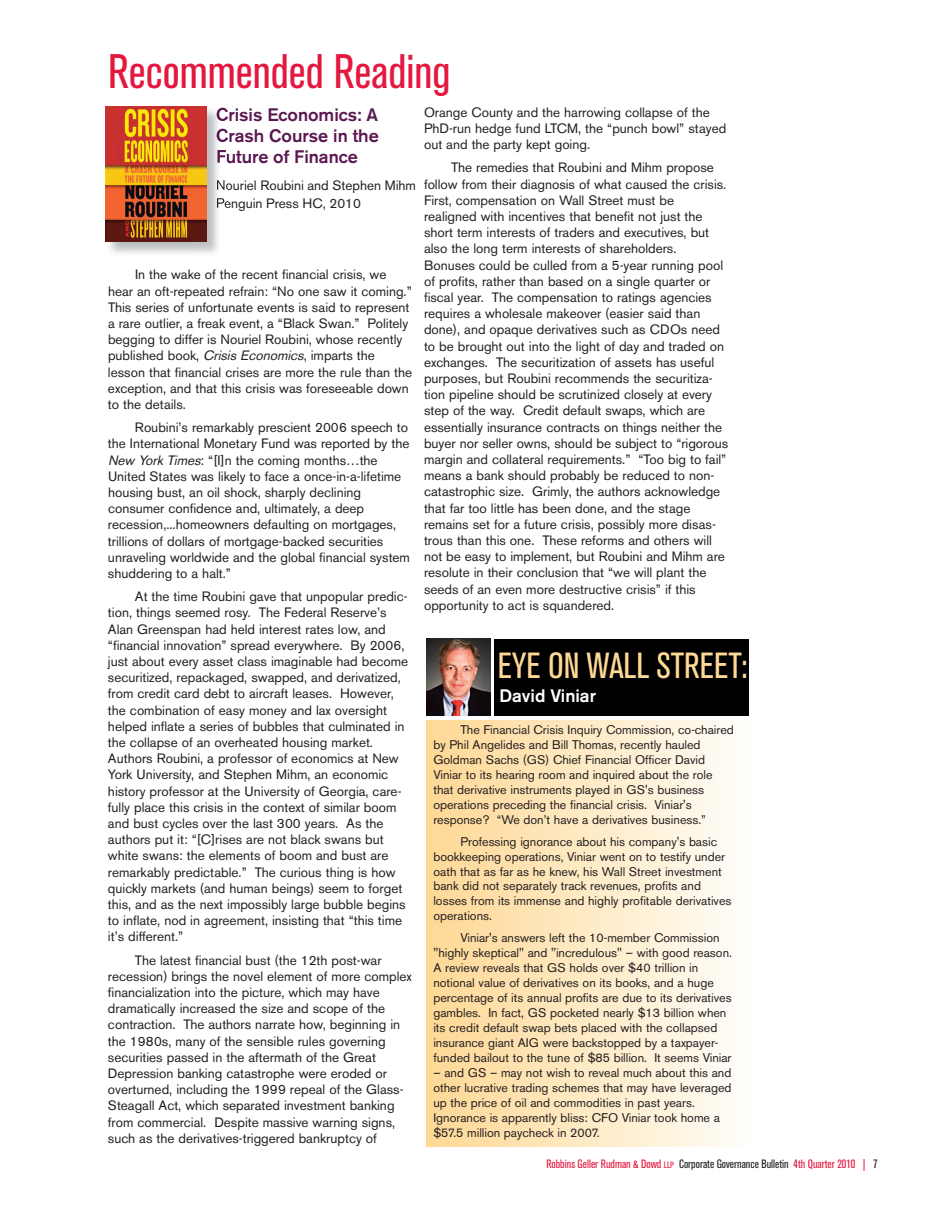
<style>
.page{position:relative;width:945px;height:1215px;background:#fff}
.page>*{position:absolute;margin:0;border:0;box-sizing:border-box;transform-origin:0 0}
.t1{font:condensed 48px "Akzidenz Grotesk BQ";color:#e4183e}
.t2{font:condensed 36px "Akzidenz Grotesk BQ";color:#fed895}
.t3{font:500 18px/21px "Akzidenz Grotesk BE";color:#5a1750;text-align:justify}
.t4{font:500 18px "Akzidenz Grotesk BE";color:#fff}
.t5{font:13.5px/16.2px "Akzidenz Grotesk BE";color:#231f20}
.t6{font:12.45px/15px "Akzidenz Grotesk BE";color:#231f20}
.t7{font:condensed 12px "Akzidenz Grotesk BQ";color:#e4183e}
.s1{font-style:italic}
.s2{font-size:9px}
.s3{color:#231f20}
</style>
<div class="page">
<img style="left:105px;top:106px;width:120px;height:147px">
<svg style="left:217px;top:108px;width:10px;height:13px"></svg>
<svg style="left:217px;top:129px;width:10px;height:13px"></svg>
<svg style="left:217px;top:150px;width:10px;height:13px"></svg>
<svg style="left:217px;top:180px;width:10px;height:10px"></svg>
<svg style="left:217px;top:198px;width:10px;height:11px"></svg>
<img style="left:106px;top:107px;width:101px;height:135px">
<div style="left:426px;top:720px;width:325px;height:426px;background:linear-gradient(to right,#fed793,#fefefb)"></div>
<img style="left:427px;top:639px;width:64px;height:76px">
<div style="left:495px;top:639px;width:254px;height:77px;background:#000001"></div>
<h1 class="t1" style="left:108px;top:54px;width:344px">Recommended Reading</h1>
<h3 class="t3" style="left:216px;top:105px;width:164px">Crisis Economics: A Crash Course in the Future of Finance</h3>
<p class="t5" style="left:216px;top:177px;width:201px;line-height:18px">Nouriel Roubini and Stephen Mihm<br>Penguin Press HC, 2010</p>
<p class="t5" style="left:424px;top:105px;width:304px">Orange County and the harrowing collapse of the<br>PhD-run hedge fund LTCM, the “punch bowl” stayed out and the party kept going.</p>
<p class="t5" style="left:424px;top:161px;width:306px;text-indent:27px">The remedies that Roubini and Mihm propose follow from their diagnosis of what caused the crisis.<br>First, compensation on Wall Street must be realigned with incentives that benefit not just the short term interests of traders and executives, but also the long term interests of shareholders.<br>Bonuses could be culled from a 5-year running pool of profits, rather than based on a single quarter or fiscal year. The compensation to ratings agencies requires a wholesale makeover (easier said than done), and opaque derivatives such as CDOs need to be brought out into the light of day and traded on exchanges. The securitization of assets has useful purposes, but Roubini recommends the securitiza&shy;tion pipeline should be scrutinized closely at every step of the way. Credit default swaps, which are essentially insurance contracts on things neither the buyer nor seller owns, should be subject to “rigorous margin and collateral requirements.” “Too big to fail” means a bank should probably be reduced to non&shy;catastrophic size. Grimly, the authors acknowledge that far too little has been done, and the stage remains set for a future crisis, possibly more disas&shy;trous than this one. These reforms and others will not be easy to implement, but Roubini and Mihm are resolute in their conclusion that “we will plant the seeds of an even more destructive crisis” if this opportunity to act is squandered.</p>
<p class="t5" style="left:108px;top:268px;width:306px;text-indent:27px">In the wake of the recent financial crisis, we hear an oft-repeated refrain: “No one saw it coming.” This series of unfortunate events is said to represent a rare outlier, a freak event, a “Black Swan.” Politely begging to differ is Nouriel Roubini, whose recently published book, <span class="s1">CrisisEconomics</span>, imparts the lesson that financial crises are more the rule than the exception, and that this crisis was foreseeable down to the details.</p>
<p class="t5" style="left:108px;top:421px;width:304px;text-indent:27px">Roubini’s remarkably prescient 2006 speech to the International Monetary Fund was reported by the <span class="s1">NewYork Times</span>: “[I]n the coming months…the United States was likely to face a once-in-a-lifetime housing bust, an oil shock, sharply declining consumer confidence and, ultimately, a deep recession,...homeowners defaulting on mortgages, trillions of dollars of mortgage-backed securities unraveling worldwide and the global financial system shuddering to a halt.”</p>
<p class="t5" style="left:108px;top:590px;width:302px;text-indent:27px">At the time Roubini gave that unpopular predic&shy;tion, things seemed rosy. The Federal Reserve’s Alan Greenspan had held interest rates low, and “financial innovation” spread everywhere. By 2006, just about every asset class imaginable had become securitized, repackaged, swapped, and derivatized, from credit card debt to aircraft leases. However, the combination of easy money and lax oversight helped inflate a series of bubbles that culminated in the collapse of an overheated housing market.<br>Authors Roubini, a professor of economics at New York University, and Stephen Mihm, an economic history professor at the University of Georgia, care&shy;fully place this crisis in the context of similar boom and bust cycles over the last 300 years. As the authors put it: “[C]rises are not black swans but white swans: the elements of boom and bust are remarkably predictable.” The curious thing is how quickly markets (and human beings) seem to forget this, and as the next impossibly large bubble begins to inflate, nod in agreement, insisting that “this time it’s different.”</p>
<p class="t5" style="left:108px;top:953px;width:305px;text-indent:27px">The latest financial bust (the 12th post-war recession) brings the novel element of more complex financialization into the picture, which may have dramatically increased the size and scope of the contraction. The authors narrate how, beginning in the 1980s, many of the sensible rules governing securities passed in the aftermath of the Great Depression banking catastrophe were eroded or overturned, including the 1999 repeal of the Glass-Steagall Act, which separated investment banking from commercial. Despite massive warning signs, such as the derivatives-triggered bankruptcy of</p>
<h2 class="t2" style="left:498px;top:653px;width:251px">EYE ON WALL STREET:</h2>
<h3 class="t4" style="left:499px;top:689px;width:98px">David Viniar</h3>
<p class="t6" style="left:433px;top:724px;width:302px;text-indent:27px">The Financial Crisis Inquiry Commission, co-chaired by Phil Angelides and Bill Thomas, recently hauled Goldman Sachs (GS) Chief Financial Officer David Viniar to its hearing room and inquired about the role that derivative instruments played in GS's business operations preceding the financial crisis. Viniar's response? “We don’t have a derivatives business.”</p>
<p class="t6" style="left:433px;top:835px;width:300px;text-indent:27px">Professing ignorance about his company's basic bookkeeping operations, Viniar went on to testify under oath that as far as he knew, his Wall Street investment bank did not separately track revenues, profits and losses from its immense and highly profitable derivatives operations.</p>
<p class="t6" style="left:433px;top:932px;width:300px;text-indent:27px">Viniar's answers left the 10-member Commission "highly skeptical" and "incredulous" – with good reason.<br>A review reveals that GS holds over $40 trillion in notional value of derivatives on its books, and a huge percentage of its annual profits are due to its derivatives gambles. In fact, GS pocketed nearly $13 billion when its credit default swap bets placed with the collapsed insurance giant AIG were backstopped by a taxpayer&shy;funded bailout to the tune of $85 billion. It seems Viniar</p>
<p class="t6" style="left:433px;top:1066px;width:300px">– and GS – may not wish to reveal much about this and other lucrative trading schemes that may have leveraged up the price of oil and commodities in past years.<br>Ignorance is apparently bliss: CFO Viniar took home a $57.5 million paycheck in 2007.</p>
<p class="t7" style="left:546px;top:1160px;width:333px">Robbins Geller Rudman &amp; Dowd <span class="s2">LLP</span> <span class="s3">Corporate Governance Bulletin</span> 4th Quarter 2010 | <span class="s3">7</span></p>
</div>
